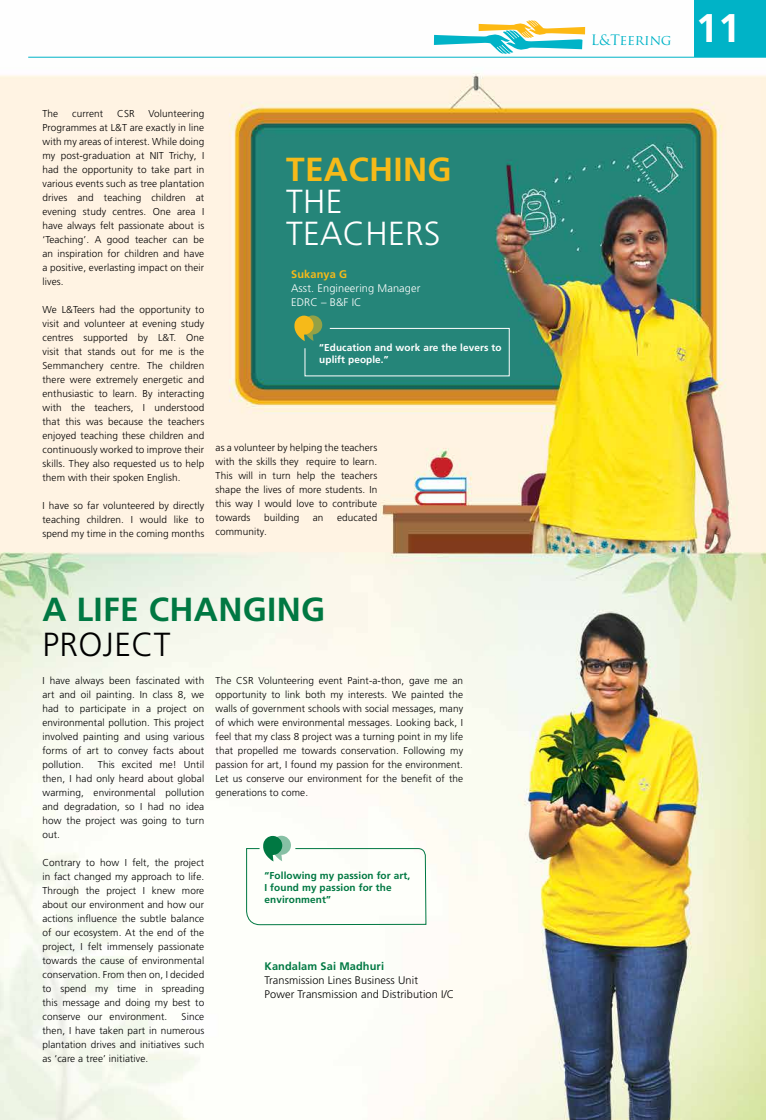
<style>
.page{position:relative;width:766px;height:1120px;background:#fff}
.page>*{position:absolute;margin:0;border:0;box-sizing:border-box;transform-origin:0 0}
.t1{font:700 40px "Frutiger LT Pro";color:#fff}
.t2{font:700 33.3px "Frutiger LT Pro";letter-spacing:.01em;color:#007842}
.t3{font:300 33.3px/31.9px "Frutiger LT Pro";color:#fff}
.t4{font:700 33.3px "Frutiger LT Pro";letter-spacing:.01em;color:#f6ba19}
.t5{font:300 33.3px "Frutiger LT Pro";color:#000}
.t6{font:14px "Trajan Pro";color:#00b3c7}
.t7{font:300 11px/14px "Frutiger LT Pro";letter-spacing:.01em;color:#000}
.t8{font:300 11px/14px "Frutiger LT Pro";letter-spacing:.01em;color:#fff}
.t9{font:700 11px "Frutiger LT Pro";color:#007842}
.t10{font:700 11px "Frutiger LT Pro";color:#f6ba19}
.t11{font:300 10px/14px "Frutiger LT Pro";letter-spacing:.01em;color:#000;text-align:justify}
.t12{font:700 10px/12px "Frutiger LT Pro";letter-spacing:.01em;color:#007842}
.t13{font:700 10px/12px "Frutiger LT Pro";letter-spacing:.01em;color:#fff}
</style>
<div class="page">
<img style="left:0;top:27px;width:765px;height:1093px">
<div style="left:694px;top:0;width:71px;height:57px;background:#00b3c7"></div>
<svg style="left:434px;top:20px;width:151px;height:35px"></svg>
<hr style="left:28px;top:57px;width:737px;height:1px;background:#00b3c7">
<svg style="left:293px;top:315px;width:217px;height:62px;background:#328a7a"></svg>
<div style="left:245px;top:628px;width:182px;height:297px;background:#fefcf5"></div>
<p class="t11" style="left:43px;top:106px;width:163px;text-indent:106px">Volunteering Programmes at L&amp;T are exactly in line with my areas of interest. While doing my post-graduation at NIT Trichy, I had the opportunity to take part in various events such as tree plantation drives and teaching children at evening study centres. One area I have always felt passionate about is ‘Teaching’. A good teacher can be an inspiration for children and have a positive, everlasting impact on their lives.</p>
<p class="t11" style="left:43px;top:302px;width:163px">We L&amp;Teers had the opportunity to visit and volunteer at evening study centres supported by L&amp;T. One visit that stands out for me is the Semmanchery centre. The children there were extremely energetic and enthusiastic to learn. By interacting with the teachers, I understood that this was because the teachers enjoyed teaching these children and continuously worked to improve their skills. They also requested us to help them with their spoken English.</p>
<p class="t11" style="left:43px;top:498px;width:163px">I have so far volunteered by directly teaching children. I would like to spend my time in the coming months</p>
<p class="t11" style="left:43px;top:106px;width:17px">The</p>
<p class="t11" style="left:72px;top:106px;width:32px">current</p>
<p class="t11" style="left:117px;top:106px;width:19px">CSR</p>
<h2 class="t4" style="left:286px;top:150px;width:167px">Teaching</h2>
<h2 class="t3" style="left:286px;top:186px;width:37px">the<br>Teachers</h2>
<p class="t10" style="left:291px;top:268px;width:56px">Sukanya G</p>
<p class="t8" style="left:291px;top:281px;width:131px">Asst. Engineering Manager<br>EDRC – B&amp;F IC</p>
<p class="t13" style="left:319px;top:342px;width:184px">“Education and work are the levers to uplift people.”</p>
<p class="t11" style="left:215px;top:441px;width:163px">as a volunteer by helping the teachers with the skills they require to learn.<br>This will in turn help the teachers shape the lives of more students. In this way I would love to contribute towards</p>
<p class="t11" style="left:264px;top:511px;width:37px">building</p>
<p class="t11" style="left:313px;top:511px;width:12px">an</p>
<p class="t11" style="left:337px;top:511px;width:42px">educated</p>
<p class="t11" style="left:215px;top:525px;width:53px">community.</p>
<h2 class="t2" style="left:43px;top:590px;width:284px">A Life Changing</h2>
<h2 class="t5" style="left:43px;top:625px;width:36px">Project</h2>
<p class="t11" style="left:43px;top:674px;width:163px">I have always been fascinated with art and oil painting. In class 8, we had to participate in a project on environmental pollution. This project involved painting and using various forms of art to convey facts about pollution.</p>
<p class="t11" style="left:43px;top:758px;width:163px;text-indent:55px">This excited me! Until then, I had only heard about global warming, environmental pollution and degradation, so I had no idea how the project was going to turn out.</p>
<p class="t11" style="left:43px;top:856px;width:163px">Contrary to how I felt, the project in fact changed my approach to life.<br>Through the project I knew more about our environment and how our actions influence the subtle balance of our ecosystem. At the end of the project, I felt immensely passionate towards the cause of environmental conservation. From then on, I decided to spend my time in spreading this message and doing my best to conserve our environment.</p>
<p class="t11" style="left:43px;top:1010px;width:163px;text-indent:139px">Since then, I have taken part in numerous plantation drives and initiatives such as ‘care a tree’ initiative.</p>
<p class="t11" style="left:215px;top:674px;width:249px">The CSR Volunteering event Paint-a-thon, gave me an opportunity to link both my interests. We painted the walls of government schools with social messages, many of which were environmental messages. Looking back, I feel that my class 8 project was a turning point in my life that propelled me towards conservation. Following my passion for art, I found my passion for the environment.<br>Let us conserve our environment for the benefit of the generations to come.</p>
<p class="t12" style="left:264px;top:870px;width:147px">“Following my passion for art,<br>I found my passion for the environment”</p>
<p class="t9" style="left:264px;top:959px;width:121px">Kandalam Sai Madhuri</p>
<p class="t7" style="left:264px;top:973px;width:191px">Transmission Lines Business Unit<br>Power Transmission and Distribution I/C</p>
<h3 class="t6" style="left:590px;top:31px;width:83px">L&amp;Teering</h3>
<h1 class="t1" style="left:695px;top:4px;width:46px">11</h1>
</div>
